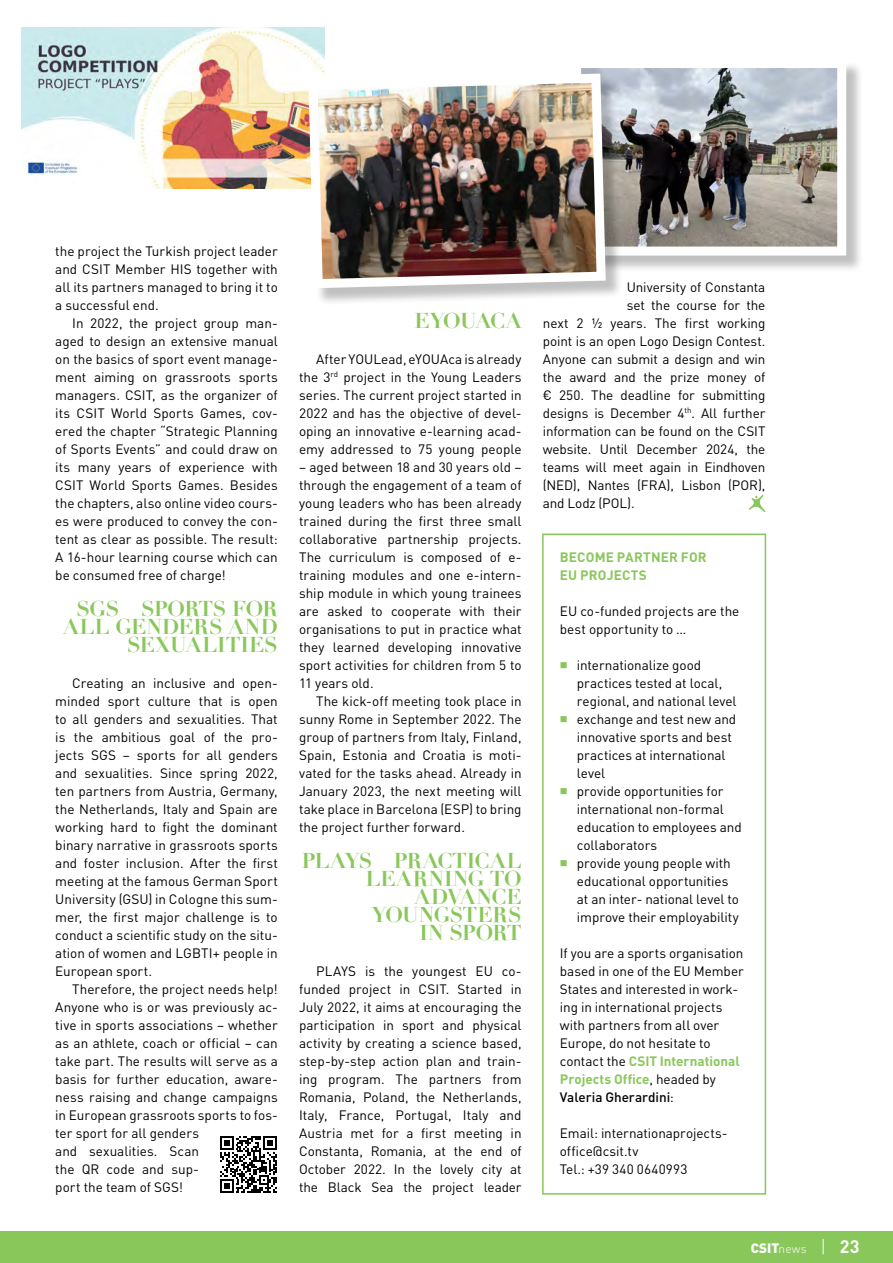
<style>
.page{position:relative;width:893px;height:1263px;background:#fff}
.page>*{position:absolute;margin:0;border:0;box-sizing:border-box;transform-origin:0 0}
.t1{font:700 21px/18px "Didot";letter-spacing:-.01em;color:#8ac75b;text-align:right}
.t2{font:700 21px "Didot";letter-spacing:-.04em;color:#8ac75b}
.t3{font:13.5px/18px "DIN Pro";color:#000}
.t4{font:700 13.5px/18px "DIN Pro";letter-spacing:.01em;color:#8ac75b}
.t5{font:900 13.5px "DIN Pro";color:#fff}
.s1{color:#8ac75b}
.s2{font-weight:700;color:#8ac75b}
.s3{font-weight:500}
.s4{font-weight:300;font-size:12px}
.s5{font-weight:300;font-size:18px}
.s6{font-weight:700;font-size:18px}
</style>
<div class="page">
<div style="left:0;top:1231px;width:893px;height:32px;background:#8ac75b"></div>
<div style="left:542px;top:533px;width:224px;height:661px;border:2px solid #8ac75b"></div>
<svg style="left:749px;top:495px;width:17px;height:17px"></svg>
<img style="left:21px;top:28px;width:304px;height:161px">
<div style="left:574px;top:61px;width:290px;height:212px;background:#000;opacity:.25"></div>
<img style="left:610px;top:69px;width:226px;height:177px">
<div style="left:572px;top:59px;width:274px;height:197px;border:9px solid #fff"></div>
<div style="left:311px;top:76px;width:312px;height:230px;background:#000;opacity:.25"></div>
<img style="left:304px;top:69px;width:306px;height:224px">
<svg style="left:220px;top:1136px;width:57px;height:57px"></svg>
<p class="t3" style="left:55px;top:241px;width:224px;text-align:justify">the project the Turkish project leader and CSIT Member HIS together with all its partners managed to bring it to a successful end.</p>
<p class="t3" style="left:55px;top:313px;width:224px;text-align:justify;text-indent:17px">In 2022, the project group man&shy;aged to design an extensive manual on the basics of sport event manage&shy;ment aiming on grassroots sports managers. CSIT, as the organizer of its CSIT World Sports Games, cov&shy;ered the chapter “Strategic Planning of Sports Events” and could draw on its many years of experience with CSIT World Sports Games. Besides the chapters, also online video cours&shy;es were produced to convey the con&shy;tent as clear as possible. The result:<br>A 16-hour learning course which can be consumed free of charge!</p>
<h1 class="t1" style="left:63px;top:599px;width:216px">SGS – SPORTS FOR<br>ALL GENDERS AND<br>SEXUALITIES</h1>
<p class="t3" style="left:55px;top:673px;width:224px;text-align:justify;text-indent:17px">Creating an inclusive and open&shy;minded sport culture that is open to all genders and sexualities. That is the ambitious goal of the pro&shy;jects SGS – sports for all genders and sexualities. Since spring 2022, ten partners from Austria, Germany, the Netherlands, Italy and Spain are working hard to fight the dominant binary narrative in grassroots sports and foster inclusion. After the first meeting at the famous German Sport University (GSU) in Cologne this sum&shy;mer, the first major challenge is to conduct a scientific study on the situ&shy;ation of women and LGBTI+ people in European sport.</p>
<p class="t3" style="left:55px;top:979px;width:224px;text-indent:17px">Therefore, the project needs help!<br>Anyone who is or was previously ac&shy;tive in sports associations – whether as an athlete, coach or official – can take part. The results will serve as a basis for further education, aware&shy;ness raising and change campaigns in European grassroots sports to fos&shy;ter sport for all genders<br>and sexualities. Scan<br>the QR code and sup-<br>port the team of SGS!</p>
<h1 class="t2" style="left:414px;top:307px;width:109px">EYOUACA</h1>
<p class="t3" style="left:299px;top:349px;width:224px;text-align:justify;text-indent:17px">After YOULead, eYOUAca is already the 3<sup>rd</sup> project in the Young Leaders series. The current project started in 2022 and has the objective of devel&shy;oping an innovative e-learning acad&shy;emy addressed to 75 young people</p>
<p class="t3" style="left:299px;top:457px;width:224px">– aged between 18 and 30 years old – through the engagement of a team of young leaders who has been already trained during the first three small collaborative partnership projects.<br>The curriculum is composed of e&shy;training modules and one e-intern&shy;ship module in which young trainees are asked to cooperate with their organisations to put in practice what they learned developing innovative sport activities for children from 5 to 11 years old.</p>
<p class="t3" style="left:299px;top:691px;width:224px;text-align:justify;text-indent:17px">The kick-off meeting took place in sunny Rome in September 2022. The group of partners from Italy, Finland, Spain, Estonia and Croatia is moti&shy;vated for the tasks ahead. Already in January 2023, the next meeting will take place in Barcelona (ESP) to bring the project further forward.</p>
<h1 class="t1" style="left:302px;top:851px;width:221px">PLAYS – PRACTICAL<br>LEARNING TO<br>ADVANCE<br>YOUNGSTERS<br>IN SPORT</h1>
<p class="t3" style="left:299px;top:961px;width:224px;text-align:justify;text-indent:17px">PLAYS is the youngest EU co&shy;funded project in CSIT. Started in July 2022, it aims at encouraging the participation in sport and physical activity by creating a science based, step-by-step action plan and train&shy;ing program. The partners from Romania, Poland, the Netherlands, Italy, France, Portugal, Italy and Austria met for a first meeting in Constanta, Romania, at the end of October 2022. In the lovely city at the Black Sea the project leader</p>
<p class="t3" style="left:627px;top:277px;width:140px">University of Constanta</p>
<p class="t3" style="left:627px;top:295px;width:140px">set the course for the</p>
<p class="t3" style="left:543px;top:313px;width:224px">next 2 ½ years. The first working</p>
<p class="t3" style="left:543px;top:331px;width:224px">point is an open Logo Design Contest.</p>
<p class="t3" style="left:543px;top:349px;width:224px">Anyone can submit a design and win</p>
<p class="t3" style="left:543px;top:367px;width:224px">the award and the prize money of</p>
<p class="t3" style="left:543px;top:385px;width:224px">€ 250. The deadline for submitting</p>
<p class="t3" style="left:543px;top:403px;width:224px">designs is December 4<sup>th</sup>. All further</p>
<p class="t3" style="left:543px;top:421px;width:224px">information can be found on the CSIT</p>
<p class="t3" style="left:543px;top:439px;width:224px">website. Until December 2024, the</p>
<p class="t3" style="left:543px;top:457px;width:224px">teams will meet again in Eindhoven</p>
<p class="t3" style="left:543px;top:475px;width:224px">(NED), Nantes (FRA), Lisbon (POR),</p>
<p class="t3" style="left:543px;top:493px;width:93px">and Lodz (POL).</p>
<p class="t4" style="left:560px;top:547px;width:148px">BECOME PARTNER FOR<br>EU PROJECTS</p>
<p class="t3" style="left:560px;top:601px;width:181px">EU co-funded projects are the best opportunity to …</p>
<p class="t3" style="left:577px;top:655px;width:161px;text-indent:-17px"><span class="s1">■</span> internationalize good practices tested at local, regional, and national level</p>
<p class="t3" style="left:577px;top:709px;width:161px;text-indent:-17px"><span class="s1">■</span> exchange and test new and innovative sports and best practices at international level</p>
<p class="t3" style="left:577px;top:781px;width:166px;text-indent:-17px"><span class="s1">■</span> provide opportunities for international non-formal education to employees and collaborators</p>
<p class="t3" style="left:577px;top:853px;width:163px;text-indent:-17px"><span class="s1">■</span> provide young people with educational opportunities at an inter- national level to improve their employability</p>
<p class="t3" style="left:560px;top:943px;width:185px">If you are a sports organisation based in one of the EU Member<br>States and interested in work&shy;ing in international projects with partners from all over<br>Europe, do not hesitate to contact the <span class="s2">CSIT International<br>Projects Office</span>, headed by<br><span class="s3">Valeria Gherardini</span>:</p>
<p class="t3" style="left:560px;top:1123px;width:167px">Email: internationaprojects&shy;office@csit.tv<br>Tel.: +39 340 0640993</p>
<p class="t5" style="left:751px;top:1239px;width:111px">CSIT<span class="s4">news</span> <span class="s5">|</span> <span class="s6">23</span></p>
</div>
